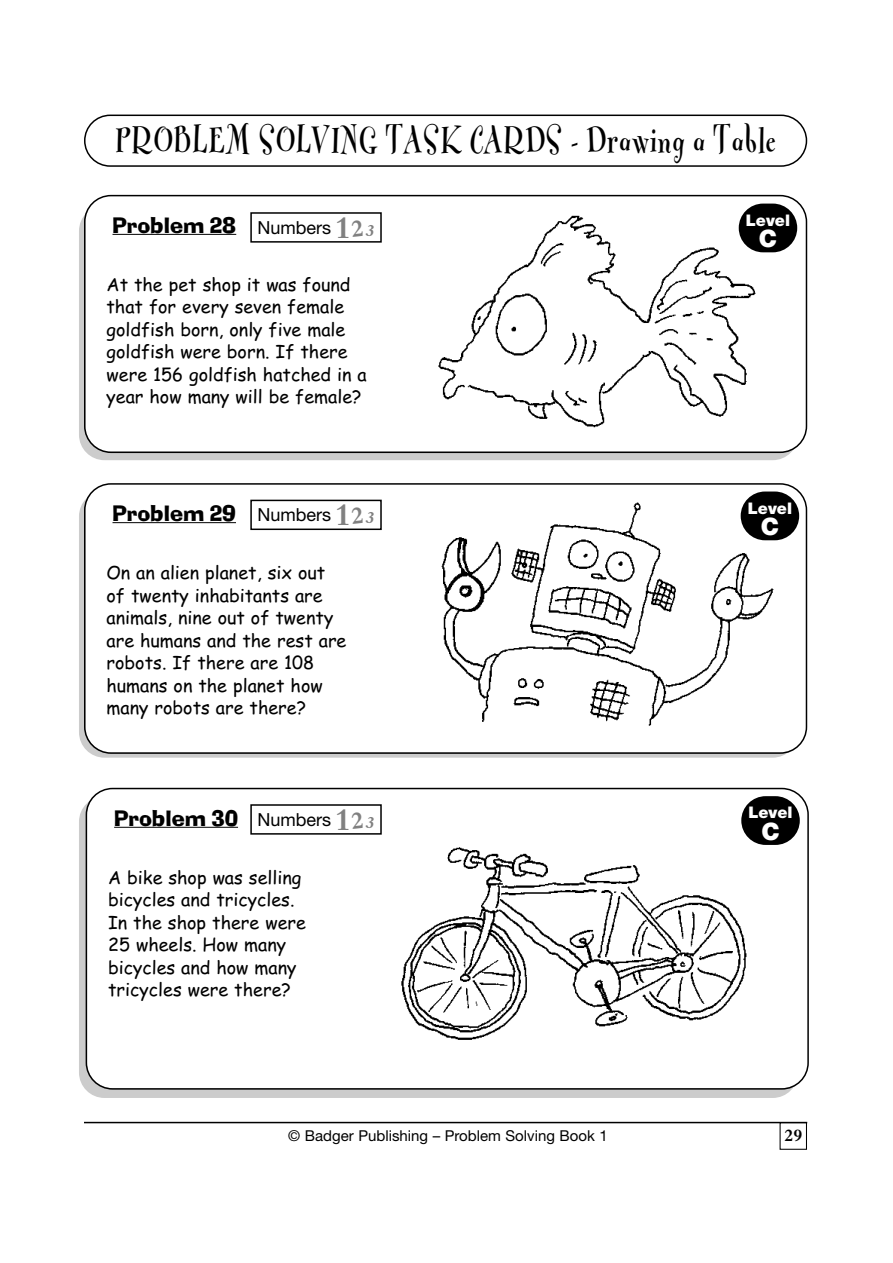
<style>
.page{position:relative;width:893px;height:1263px;background:#fff}
.page>*{position:absolute;margin:0;border:0;box-sizing:border-box;transform-origin:0 0}
.t1{font:700 37.05px "Fontesque";letter-spacing:.035em;color:#000;scale:.77 1}
.t2{font:900 24px "Helvetica Neue";color:#fff}
.t3{font:21px "Ad Lib Font";color:#000}
.t4{font:18px/22.5px "Comic Sans MS";color:#000}
.t5{font:18px "Helvetica Neue";color:#000}
.t6{font:700 18px "Bembo";color:#000}
.t7{font:900 16.05px "Helvetica Neue";color:#fff}
.t8{font:15px "Helvetica Neue";color:#000}
.s1{font-family:"Bembo";font-weight:700;font-size:32.4px;color:#808080}
</style>
<div class="page">
<div style="left:79px;top:206px;width:719px;height:254px;background:#ccc;border-radius:26px"></div>
<div style="left:79px;top:491px;width:719px;height:267px;background:#ccc;border-radius:26px"></div>
<div style="left:79px;top:796px;width:719px;height:302px;background:#ccc;border-radius:26px"></div>
<svg style="left:84px;top:115px;width:723px;height:52px"></svg>
<div style="left:84px;top:195px;width:723px;height:258px;background:#fff"></div>
<div style="left:84px;top:483px;width:723px;height:271px;background:#fff"></div>
<div style="left:86px;top:788px;width:722px;height:302px;background:#fff"></div>
<hr style="left:84px;top:1122px;width:723px;height:1px;background:#000">
<div style="left:779px;top:1122px;width:28px;height:28px;border:1px solid #000"></div>
<div style="left:740px;top:492px;width:59px;height:48px;background:#000;border-radius:24px"></div>
<div style="left:741px;top:796px;width:58px;height:49px;background:#000;border-radius:24px"></div>
<div style="left:738px;top:204px;width:59px;height:48px;background:#000;border-radius:24px"></div>
<div style="left:385px;top:271px;width:392px;height:161px;background:#fff"></div>
<div style="left:348px;top:553px;width:437px;height:189px;background:#fff"></div>
<div style="left:311px;top:869px;width:452px;height:193px;background:#fff"></div>
<img style="left:409px;top:207px;width:357px;height:221px">
<img style="left:431px;top:494px;width:352px;height:232px">
<img style="left:357px;top:836px;width:408px;height:222px">
<div style="left:250px;top:212px;width:132px;height:31px;border:2px solid #000"></div>
<div style="left:250px;top:500px;width:132px;height:30px;border:2px solid #000"></div>
<div style="left:250px;top:804px;width:132px;height:31px;border:2px solid #000"></div>
<svg style="left:351px;top:220px;width:24px;height:17px"></svg>
<svg style="left:351px;top:507px;width:24px;height:17px"></svg>
<svg style="left:351px;top:812px;width:24px;height:17px"></svg>
<h1 class="t1" style="left:115px;top:121px;width:859px">PROBLEM SOLVING TASK CARDS - Drawing a Table</h1>
<p class="t3" style="left:112px;top:217px;width:125px">Problem 28</p>
<p class="t5" style="left:257px;top:221px;width:95px">Numbers <span class="s1">1</span></p>
<p class="t4" style="left:106px;top:275px;width:262px">At the pet shop it was found that for every seven female goldfish born, only five male goldfish were born. If there were 156 goldfish hatched in a year how many will be female?</p>
<p class="t3" style="left:112px;top:506px;width:125px">Problem 29</p>
<p class="t5" style="left:257px;top:508px;width:95px">Numbers <span class="s1">1</span></p>
<p class="t4" style="left:106px;top:563px;width:241px">On an alien planet, six out of twenty inhabitants are animals, nine out of twenty are humans and the rest are robots. If there are 108 humans on the planet how many robots are there?</p>
<p class="t3" style="left:114px;top:810px;width:125px">Problem 30</p>
<p class="t5" style="left:257px;top:813px;width:95px">Numbers <span class="s1">1</span></p>
<p class="t4" style="left:108px;top:868px;width:199px">A bike shop was selling bicycles and tricycles.<br>In the shop there were<br>25 wheels. How many bicycles and how many tricycles were there?</p>
<p class="t7" style="left:745px;top:214px;width:46px">Level</p>
<h2 class="t2" style="left:758px;top:230px;width:20px">C</h2>
<p class="t7" style="left:747px;top:502px;width:46px">Level</p>
<h2 class="t2" style="left:760px;top:518px;width:20px">C</h2>
<p class="t7" style="left:748px;top:807px;width:46px">Level</p>
<h2 class="t2" style="left:761px;top:822px;width:20px">C</h2>
<p class="t8" style="left:288px;top:1130px;width:321px">© Badger Publishing – Problem Solving Book 1</p>
<p class="t6" style="left:784px;top:1129px;width:19px">29</p>
</div>
